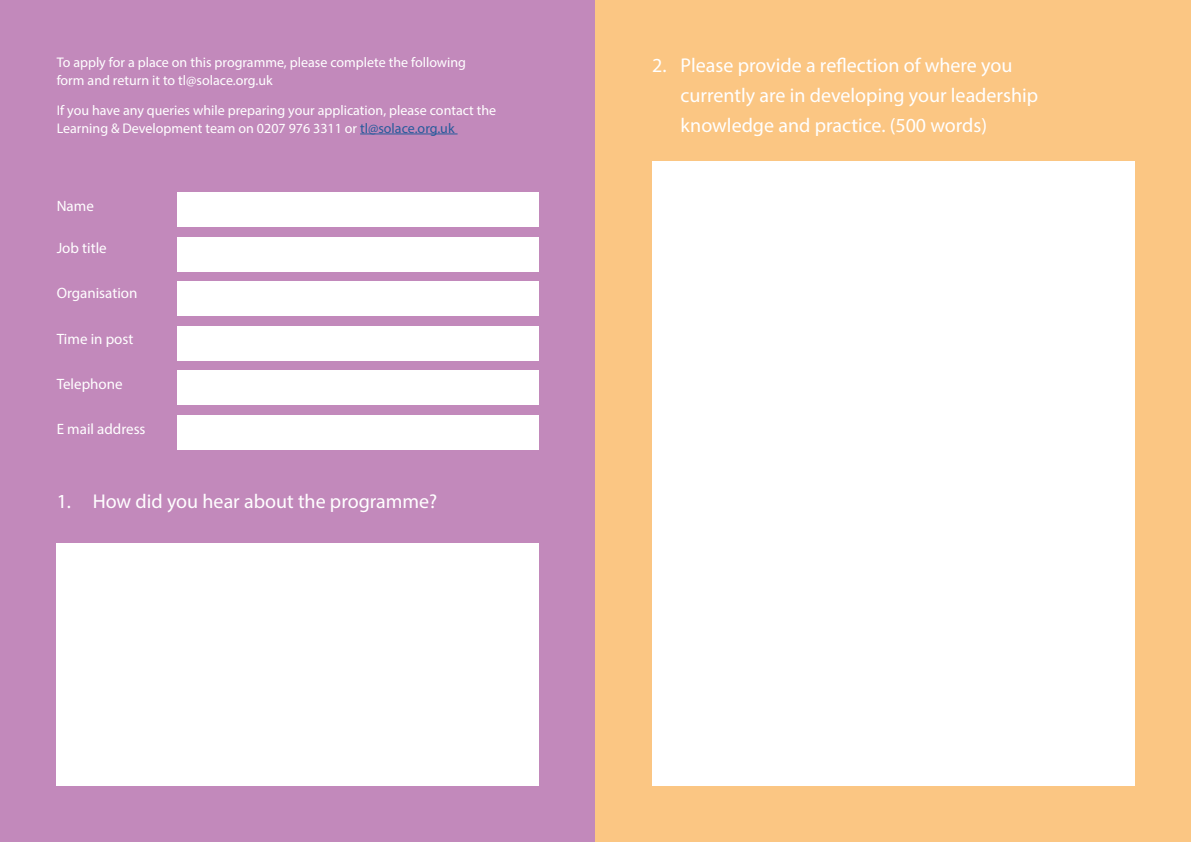
<style>
.page{position:relative;width:1191px;height:842px;background:#fff}
.page>*{position:absolute;margin:0;border:0;box-sizing:border-box;transform-origin:0 0}
.t1{font:20px/30px "Myriad Pro";color:#fff}
.t2{font:15px "Myriad Pro";color:#fff}
.t3{font:14px/18px "Myriad Pro";color:#fff}
.s1{color:#275b9b}
</style>
<div class="page">
<div style="left:0;top:0;width:595px;height:842px;background:#c289bb"></div>
<hr style="left:360px;top:134px;width:97px;height:1px;background:#275b9b">
<div style="left:177px;top:193px;width:362px;height:34px;background:#fff"></div>
<div style="left:177px;top:237px;width:362px;height:34px;background:#fff"></div>
<div style="left:177px;top:282px;width:362px;height:34px;background:#fff"></div>
<div style="left:177px;top:326px;width:362px;height:34px;background:#fff"></div>
<div style="left:177px;top:371px;width:362px;height:34px;background:#fff"></div>
<div style="left:177px;top:415px;width:362px;height:34px;background:#fff"></div>
<div style="left:57px;top:543px;width:482px;height:242px;background:#fff"></div>
<div style="left:595px;top:0;width:596px;height:842px;background:#fbc683"></div>
<div style="left:652px;top:161px;width:482px;height:624px;background:#fff"></div>
<p class="t3" style="left:57px;top:53px;width:411px">To apply for a place on this programme, please complete the following form and return it to tl@solace.org.uk</p>
<p class="t3" style="left:57px;top:101px;width:441px">If you have any queries while preparing your application, please contact the<br>Learning &amp; Development team on 0207 976 3311 or <span class="s1">tl@solace.org.uk</span></p>
<p class="t2" style="left:57px;top:197px;width:39px">Name</p>
<p class="t2" style="left:57px;top:239px;width:51px">Job title</p>
<p class="t2" style="left:57px;top:284px;width:82px">Organisation</p>
<p class="t2" style="left:57px;top:329px;width:78px">Time in post</p>
<p class="t2" style="left:57px;top:374px;width:67px">Telephone</p>
<p class="t2" style="left:57px;top:420px;width:90px">E mail address</p>
<h1 class="t1" style="left:57px;top:486px;width:382px">1. How did you hear about the programme?</h1>
<h1 class="t1" style="left:680px;top:50px;width:359px;text-indent:-28px">2. Please provide a reflection of where you currently are in developing your leadership knowledge and practice. (500 words)</h1>
</div>
